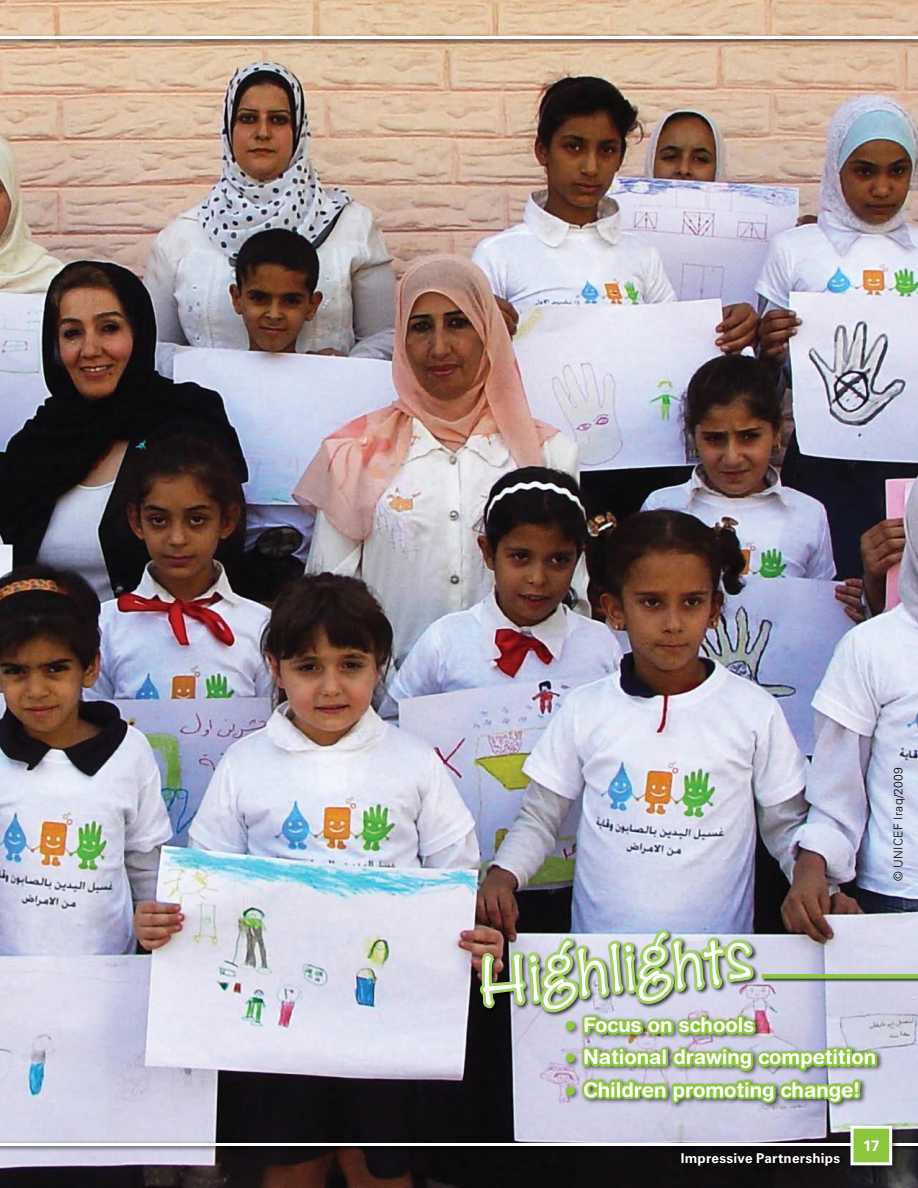
<style>
.page{position:relative;width:918px;height:1188px;background:#fff}
.page>*{position:absolute;margin:0;border:0;box-sizing:border-box;transform-origin:0 0}
.t1{font:70.35px "Zipty Do Std";color:#fff}
.t2{font:700 20.25px "Helvetica Rounded LT Std";color:#fff}
.t3{font:700 15px "Univers LT Std";color:#fff}
.t4{font:700 13.5px "Univers LT Std";letter-spacing:.02em;color:#fff}
.t5{font:300 12px "Univers LT Std";letter-spacing:.025em;color:#000}
.s1{font-size:25.5px;color:#8cc63f}
</style>
<div class="page">
<img style="left:0;top:0;width:918px;height:1188px">
<div style="left:0;top:33px;width:918px;height:13px;background:#000;opacity:.75"></div>
<hr style="left:0;top:36px;width:918px;height:3px;background:#fff">
<div style="left:0;top:1140px;width:918px;height:13px;background:#000;opacity:.75"></div>
<hr style="left:0;top:1143px;width:918px;height:3px;background:#fff">
<div style="left:848px;top:1124px;width:51px;height:48px;background:#000;opacity:.5"></div>
<div style="left:852px;top:1127px;width:39px;height:37px;background:#8cc63f"></div>
<div style="left:850px;top:1126px;width:42px;height:39px;border:3px solid #fff"></div>
<img style="left:478px;top:796px;width:402px;height:392px">
<div style="left:762px;top:974px;width:156px;height:8px;background:#000;opacity:.75"></div>
<div style="left:762px;top:974px;width:156px;height:5px;background:#8cc63f"></div>
<p class="t5" style="left:891px;top:881px;width:116px;rotate:-90deg">© UNICEF Iraq/2009</p>
<h1 class="t1" style="left:476px;top:940px;width:274px;rotate:-5deg">Highlights</h1>
<p class="t2" style="left:564px;top:1013px;width:192px"><span class="s1">•</span> Focus on schools</p>
<p class="t2" style="left:564px;top:1045px;width:313px"><span class="s1">•</span> National drawing competition</p>
<p class="t2" style="left:564px;top:1077px;width:297px"><span class="s1">•</span> Children promoting change!</p>
<p class="t4" style="left:681px;top:1150px;width:161px">Impressive Partnerships</p>
<p class="t3" style="left:863px;top:1137px;width:18px">17</p>
</div>
